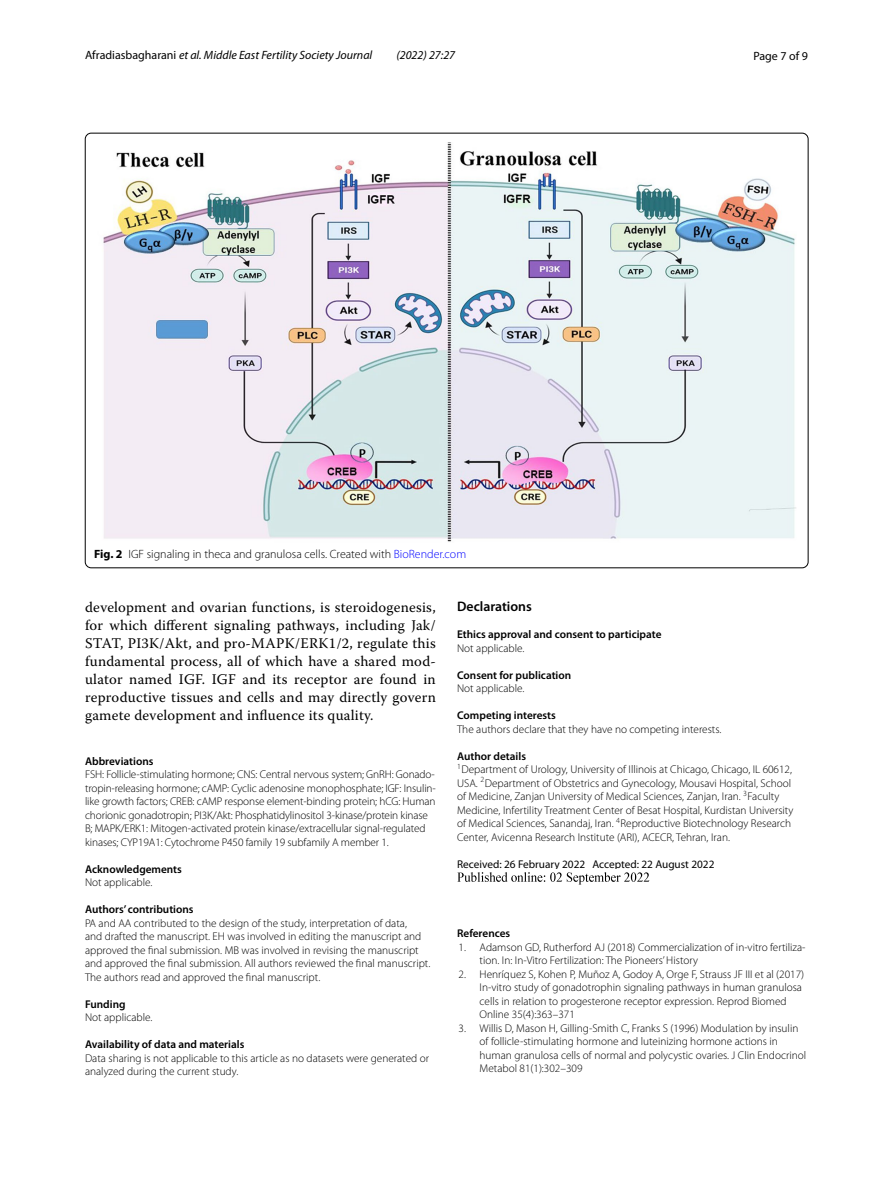
<style>
.page{position:relative;width:893px;height:1187px;background:#fff}
.page>*{position:absolute;margin:0;border:0;box-sizing:border-box;transform-origin:0 0}
.t1{font:14.7px/18px "Warnock Pro";letter-spacing:.015em;color:#000;text-align:justify}
.t2{font:600 13.8px "Myriad Pro";color:#000}
.t3{font:italic 12px "Myriad Pro";color:#000}
.t4{font:300 12px "Myriad Pro";color:#000}
.t5{font:12px "Myriad Pro";color:#000}
.t6{font:300 11.25px/13.5px "Myriad Pro";color:#000}
.t7{font:600 11.25px "Myriad Pro";color:#000}
.t8{font:11.25px "Myriad Pro";color:#000}
.s1{font-style:normal}
.s2{font-weight:700}
.s3{color:#00f}
.s4{font-weight:600}
</style>
<div class="page">
<img style="left:457px;top:872px;width:193px;height:13px">
<img style="left:103px;top:142px;width:693px;height:400px">
<p class="t3" style="left:85px;top:48px;width:289px"><span class="s1">Afradiasbagharani</span> et al. Middle East Fertility Society Journal</p>
<p class="t3" style="left:396px;top:48px;width:60px">(2022) 27:27</p>
<p class="t5" style="left:753px;top:48px;width:56px">Page 7 of 9</p>
<p class="t4" style="left:94px;top:547px;width:373px"><span class="s2">Fig. 2</span> IGF signaling in theca and granulosa cells. Created with <span class="s3">BioRender.com</span></p>
<p class="t1" style="left:85px;top:597px;width:352px">development and ovarian functions, is steroidogenesis, for which different signaling pathways, including Jak/ STAT, PI3K/Akt, and pro-MAPK/ERK1/2, regulate this fundamental process, all of which have a shared mod&shy;ulator named IGF. IGF and its receptor are found in reproductive tissues and cells and may directly govern gamete development and influence its quality.</p>
<p class="t7" style="left:85px;top:753px;width:70px">Abbreviations</p>
<p class="t6" style="left:85px;top:768px;width:352px">FSH: Follicle-stimulating hormone; CNS: Central nervous system; GnRH: Gonado&shy;tropin-releasing hormone; cAMP: Cyclic adenosine monophosphate; IGF: Insulin&shy;like growth factors; CREB: cAMP response element-binding protein; hCG: Human chorionic gonadotropin; PI3K/Akt: Phosphatidylinositol 3-kinase/protein kinase B; MAPK/ERK1: Mitogen-activated protein kinase/extracellular signal-regulated kinases; CYP19A1: Cytochrome P450 family 19 subfamily A member 1.</p>
<p class="t7" style="left:85px;top:861px;width:98px">Acknowledgements</p>
<p class="t6" style="left:85px;top:876px;width:69px">Not applicable.</p>
<p class="t7" style="left:85px;top:902px;width:110px">Authors’ contributions</p>
<p class="t6" style="left:85px;top:916px;width:347px">PA and AA contributed to the design of the study, interpretation of data,<br>and drafted the manuscript. EH was involved in editing the manuscript and approved the final submission. MB was involved in revising the manuscript and approved the final submission. All authors reviewed the final manuscript.<br>The authors read and approved the final manuscript.</p>
<p class="t7" style="left:85px;top:996px;width:42px">Funding</p>
<p class="t6" style="left:85px;top:1011px;width:69px">Not applicable.</p>
<p class="t7" style="left:85px;top:1037px;width:161px">Availability of data and materials</p>
<p class="t6" style="left:85px;top:1051px;width:345px">Data sharing is not applicable to this article as no datasets were generated or analyzed during the current study.</p>
<p class="t2" style="left:457px;top:598px;width:76px">Declarations</p>
<p class="t7" style="left:457px;top:627px;width:206px">Ethics approval and consent to participate</p>
<p class="t6" style="left:457px;top:641px;width:69px">Not applicable.</p>
<p class="t7" style="left:457px;top:668px;width:116px">Consent for publication</p>
<p class="t6" style="left:457px;top:682px;width:69px">Not applicable.</p>
<p class="t7" style="left:457px;top:708px;width:100px">Competing interests</p>
<p class="t6" style="left:457px;top:722px;width:266px">The authors declare that they have no competing interests.</p>
<p class="t6" style="left:457px;top:749px;width:338px"><span class="s4">Author details<br></span><sup>1</sup>Department of Urology, University of Illinois at Chicago, Chicago, IL 60612, USA. <sup>2</sup>Department of Obstetrics and Gynecology, Mousavi Hospital, School of Medicine, Zanjan University of Medical Sciences, Zanjan, Iran. <sup>3</sup>Faculty Medicine, Infertility Treatment Center of Besat Hospital, Kurdistan University of Medical Sciences, Sanandaj, Iran. <sup>4</sup>Reproductive Biotechnology Research Center, Avicenna Research Institute (ARI), ACECR, Tehran, Iran.</p>
<p class="t8" style="left:457px;top:857px;width:259px">Received: 26 February 2022 Accepted: 22 August 2022</p>
<p class="t7" style="left:457px;top:926px;width:55px">References</p>
<p class="t6" style="left:480px;top:940px;width:327px;text-indent:-21px">1. Adamson GD, Rutherford AJ (2018) Commercialization of in-vitro fertiliza&shy;tion. In: In-Vitro Fertilization: The Pioneers’ History</p>
<p class="t6" style="left:480px;top:967px;width:326px;text-indent:-21px">2. Henríquez S, Kohen P, Muñoz A, Godoy A, Orge F, Strauss JF III et al (2017)<br>In-vitro study of gonadotrophin signaling pathways in human granulosa cells in relation to progesterone receptor expression. Reprod Biomed Online 35(4):363–371</p>
<p class="t6" style="left:480px;top:1021px;width:328px;text-indent:-21px">3. Willis D, Mason H, Gilling-Smith C, Franks S (1996) Modulation by insulin of follicle-stimulating hormone and luteinizing hormone actions in human granulosa cells of normal and polycystic ovaries. J Clin Endocrinol Metabol 81(1):302–309</p>
</div>
